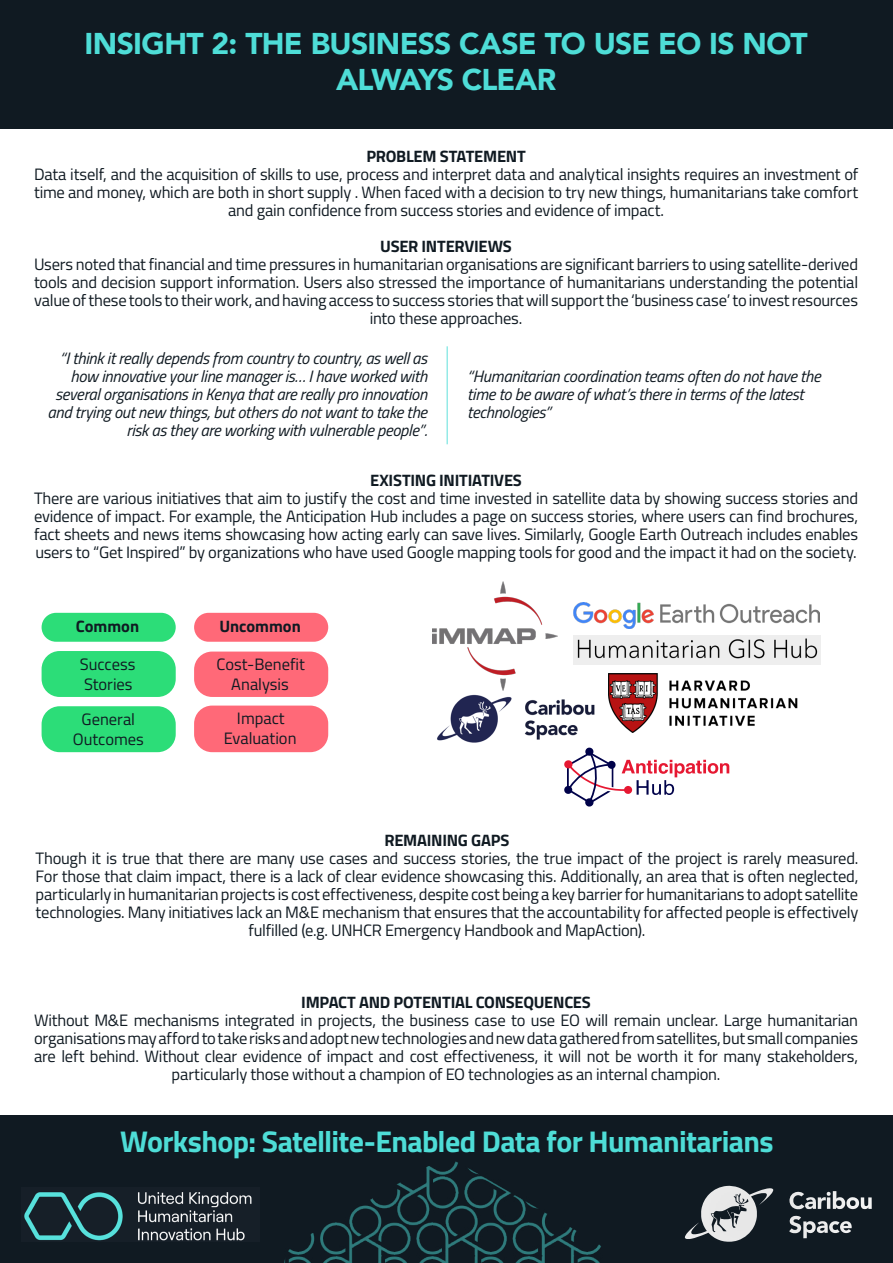
<style>
.page{position:relative;width:893px;height:1263px;background:#fff}
.page>*{position:absolute;margin:0;border:0;box-sizing:border-box;transform-origin:0 0}
.Heading_1{font:900 30px/36px "Avenir";letter-spacing:-.025em;color:#4eddd7;text-align:center}
.Heading_Footer{font:700 30px "Titillium Web";letter-spacing:-.02em;color:#4eddd7}
.PARAGRAPH_2{font:16.5px/18px "Titillium Web";letter-spacing:-.015em;color:#101a22;text-align:center}
.Quote_Left{font:italic 16.5px/18px "Titillium Web";letter-spacing:-.015em;color:#101a22;text-align:right}
.Quote_2{font:italic 16.5px/18px "Titillium Web";letter-spacing:-.015em;color:#101a22}
.PARAGRAPH_1{font:700 16.5px "Titillium Web";letter-spacing:-.015em;color:#101a22}
.Common_Regular{font:16.5px/19.8px "Titillium Web";color:#101a22;text-align:center}
.Common{font:700 16.5px "Titillium Web";color:#101a22}
</style>
<div class="page">
<div style="left:0;top:1115px;width:893px;height:148px;background:#101a22"></div>
<img style="left:284px;top:1161px;width:317px;height:102px">
<img style="left:24px;top:1192px;width:228px;height:49px">
<div style="left:0;top:0;width:893px;height:129px;background:#101a22"></div>
<svg style="left:684px;top:1185px;width:188px;height:57px"></svg>
<hr style="left:446px;top:346px;width:2px;height:98px;background:#4eddd7">
<div style="left:42px;top:613px;width:134px;height:29px;background:#2cdd78;border-radius:14px"></div>
<div style="left:194px;top:613px;width:134px;height:29px;background:#ff6978;border-radius:14px"></div>
<div style="left:42px;top:651px;width:134px;height:46px;background:#2cdd78;border-radius:18px"></div>
<div style="left:194px;top:651px;width:134px;height:46px;background:#ff6978;border-radius:18px"></div>
<div style="left:194px;top:705px;width:134px;height:47px;background:#ff6978;border-radius:18px"></div>
<img style="left:573px;top:636px;width:247px;height:28px">
<img style="left:437px;top:690px;width:158px;height:53px">
<img style="left:573px;top:602px;width:247px;height:27px">
<img style="left:608px;top:673px;width:190px;height:59px">
<img style="left:433px;top:581px;width:124px;height:109px">
<svg style="left:564px;top:747px;width:165px;height:60px"></svg>
<div style="left:42px;top:706px;width:134px;height:46px;background:#2cdd78;border-radius:18px"></div>
<p class="Heading_1" style="left:85px;top:25px;width:725px">INSIGHT 2: THE BUSINESS CASE TO USE EO IS NOT<br>ALWAYS CLEAR</p>
<p class="PARAGRAPH_1" style="left:366px;top:144px;width:161px">PROBLEM STATEMENT</p>
<p class="PARAGRAPH_2" style="left:34px;top:164px;width:826px">Data itself, and the acquisition of skills to use, process and interpret data and analytical insights requires an investment of time and money, which are both in short supply . When faced with a decision to try new things, humanitarians take comfort and gain confidence from success stories and evidence of impact.</p>
<p class="PARAGRAPH_1" style="left:380px;top:234px;width:133px">USER INTERVIEWS</p>
<p class="PARAGRAPH_2" style="left:34px;top:254px;width:826px">Users noted that financial and time pressures in humanitarian organisations are significant barriers to using satellite-derived tools and decision support information. Users also stressed the importance of humanitarians understanding the potential value of these tools to their work, and having access to success stories that will support the ‘business case’ to invest resources into these approaches.</p>
<p class="Quote_Left" style="left:47px;top:348px;width:381px">“I think it really depends from country to country, as well as how innovative your line manager is… I have worked with several organisations in Kenya that are really pro innovation and trying out new things, but others do not want to take the risk as they are working with vulnerable people”.</p>
<p class="Quote_2" style="left:467px;top:366px;width:355px">“Humanitarian coordination teams often do not have the time to be aware of what’s there in terms of the latest technologies”</p>
<p class="PARAGRAPH_1" style="left:370px;top:468px;width:153px">EXISTING INITIATIVES</p>
<p class="PARAGRAPH_2" style="left:34px;top:488px;width:826px;text-align:justify">There are various initiatives that aim to justify the cost and time invested in satellite data by showing success stories and evidence of impact. For example, the Anticipation Hub includes a page on success stories, where users can find brochures, fact sheets and news items showcasing how acting early can save lives. Similarly, Google Earth Outreach includes enables users to “Get Inspired” by organizations who have used Google mapping tools for good and the impact it had on the society.</p>
<p class="Common" style="left:76px;top:613px;width:65px">Common</p>
<p class="Common" style="left:219px;top:613px;width:83px">Uncommon</p>
<p class="Common_Regular" style="left:80px;top:653px;width:57px;text-align:left">Success<br>Stories</p>
<p class="Common_Regular" style="left:217px;top:654px;width:90px">Cost-Benefit<br>Analysis</p>
<p class="Common_Regular" style="left:224px;top:708px;width:74px">Impact<br>Evaluation</p>
<p class="Common_Regular" style="left:73px;top:708px;width:73px">General<br>Outcomes</p>
<p class="PARAGRAPH_1" style="left:384px;top:828px;width:126px">REMAINING GAPS</p>
<p class="PARAGRAPH_2" style="left:36px;top:848px;width:824px">Though it is true that there are many use cases and success stories, the true impact of the project is rarely measured.<br>For those that claim impact, there is a lack of clear evidence showcasing this. Additionally, an area that is often neglected, particularly in humanitarian projects is cost effectiveness, despite cost being a key barrier for humanitarians to adopt satellite technologies. Many initiatives lack an M&amp;E mechanism that ensures that the accountability for affected people is effectively fulfilled (e.g. UNHCR Emergency Handbook and MapAction).</p>
<p class="PARAGRAPH_1" style="left:301px;top:990px;width:291px">IMPACT AND POTENTIAL CONSEQUENCES</p>
<p class="PARAGRAPH_2" style="left:34px;top:1010px;width:826px">Without M&amp;E mechanisms integrated in projects, the business case to use EO will remain unclear. Large humanitarian organisations may afford to take risks and adopt new technologies and new data gathered from satellites, but small companies are left behind. Without clear evidence of impact and cost effectiveness, it will not be worth it for many stakeholders, particularly those without a champion of EO technologies as an internal champion.</p>
<p class="Heading_Footer" style="left:120px;top:1119px;width:655px">Workshop: Satellite-Enabled Data for Humanitarians</p>
</div>
